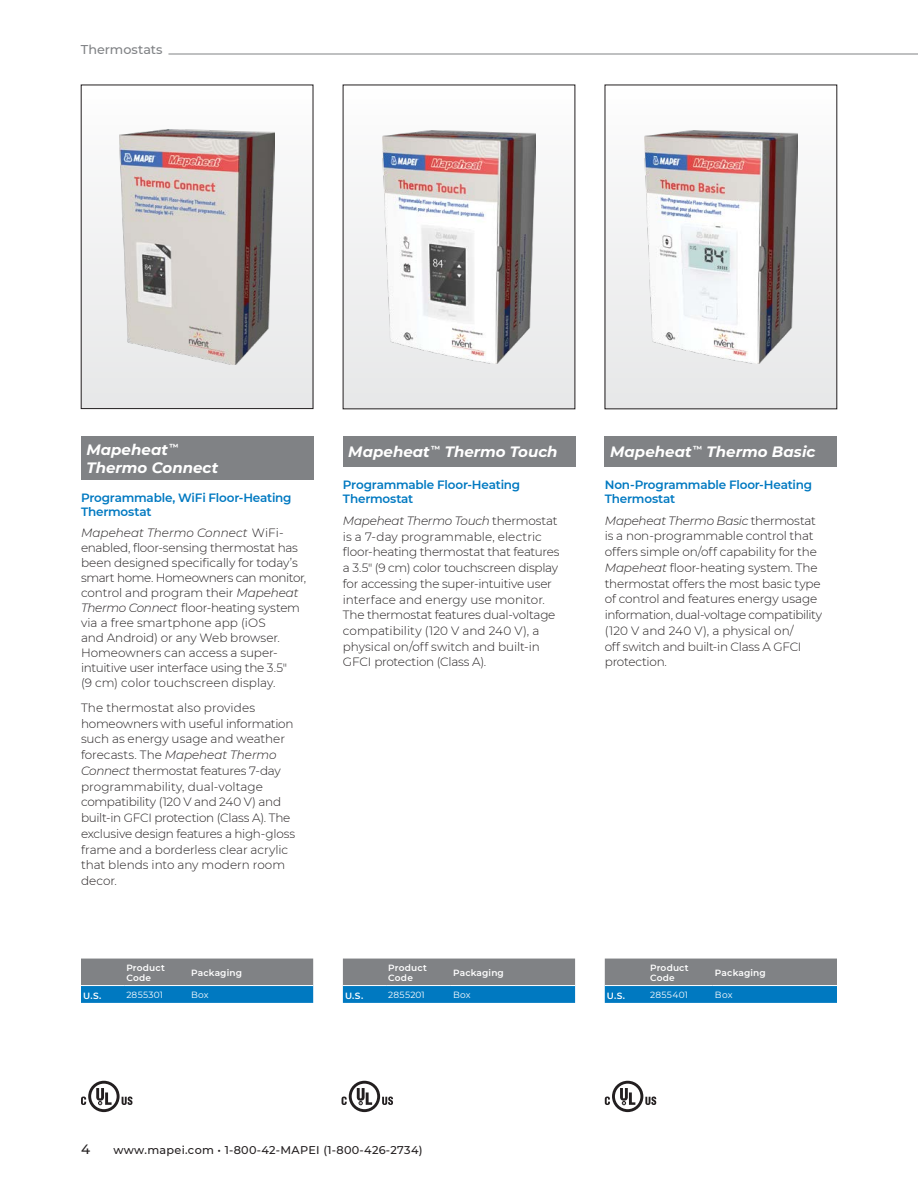
<style>
.page{position:relative;width:918px;height:1188px;background:#fff}
.page>*{position:absolute;margin:0;border:0;box-sizing:border-box;transform-origin:0 0}
.t1{font:italic 700 15px/18px "Montserrat";letter-spacing:.005em;color:#fff}
.t2{font:500 13.5px "Montserrat";color:#231f20}
.t3{font:500 12.75px "Montserrat";letter-spacing:-.005em;color:#808285}
.t4{font:300 12px/15.8px "Montserrat";letter-spacing:-.015em;color:#231f20}
.t5{font:600 12px/14.4px "Montserrat";letter-spacing:-.015em;color:#0079c1}
.t6{font:500 11.25px "Montserrat";letter-spacing:.025em;color:#231f20}
.t7{font:600 9px/10.5px "Montserrat";letter-spacing:.02em;color:#fff}
.t8{font:9px "Montserrat";letter-spacing:.03em;color:#fff}
.s1{font-style:italic}
</style>
<div class="page">
<div style="left:81px;top:85px;width:232px;height:324px;background:linear-gradient(to right,#f2f2f3,#f2f2f3)"></div>
<img style="left:120px;top:129px;width:154px;height:235px">
<div style="left:81px;top:436px;width:232px;height:43px;background:#808285"></div>
<div style="left:343px;top:436px;width:232px;height:30px;background:#808285"></div>
<div style="left:605px;top:436px;width:232px;height:30px;background:#808285"></div>
<svg style="left:81px;top:959px;width:232px;height:44px;background:#4e7e9c"></svg>
<hr style="left:81px;top:985px;width:43px;height:1px;background:#fff">
<hr style="left:124px;top:985px;width:65px;height:1px;background:#fff">
<hr style="left:189px;top:985px;width:124px;height:1px;background:#fff">
<svg style="left:343px;top:959px;width:232px;height:44px;background:#4e7e9c"></svg>
<hr style="left:343px;top:985px;width:43px;height:1px;background:#fff">
<hr style="left:386px;top:985px;width:65px;height:1px;background:#fff">
<hr style="left:451px;top:985px;width:124px;height:1px;background:#fff">
<svg style="left:605px;top:959px;width:232px;height:44px;background:#4e7e9c"></svg>
<hr style="left:605px;top:985px;width:43px;height:1px;background:#fff">
<hr style="left:648px;top:985px;width:65px;height:1px;background:#fff">
<hr style="left:713px;top:985px;width:124px;height:1px;background:#fff">
<svg style="left:81px;top:1081px;width:51px;height:31px"></svg>
<svg style="left:342px;top:1081px;width:51px;height:31px"></svg>
<svg style="left:605px;top:1081px;width:51px;height:31px"></svg>
<div style="left:605px;top:85px;width:232px;height:324px;background:linear-gradient(to right,#f2f2f3,#f1f2f2)"></div>
<img style="left:644px;top:130px;width:153px;height:233px">
<div style="left:343px;top:85px;width:232px;height:324px;background:linear-gradient(to right,#f2f2f3,#f1f2f2)"></div>
<img style="left:383px;top:130px;width:152px;height:233px">
<hr style="left:168px;top:54px;width:750px;height:1px;background:#808285">
<p class="t3" style="left:81px;top:41px;width:83px">Thermostats</p>
<p class="t1" style="left:86px;top:440px;width:133px">Mapeheat <sup>™<br></sup>Thermo Connect</p>
<p class="t1" style="left:348px;top:442px;width:211px">Mapeheat <sup>™</sup> Thermo Touch</p>
<p class="t1" style="left:610px;top:442px;width:207px">Mapeheat <sup>™</sup> Thermo Basic</p>
<p class="t5" style="left:81px;top:490px;width:212px">Programmable, WiFi Floor-Heating<br>Thermostat</p>
<p class="t4" style="left:81px;top:525px;width:227px;line-height:15px"><span class="s1">Mapeheat Thermo Connect</span> WiFi&shy;enabled, floor-sensing thermostat has been designed specifically for today’s smart home. Homeowners can monitor, control and program their <span class="s1">Mapeheat Thermo Connect</span> floor-heating system via a free smartphone app (iOS<br>and Android) or any Web browser.<br>Homeowners can access a super&shy;intuitive user interface using the 3.5"<br>(9 cm) color touchscreen display.</p>
<p class="t4" style="left:81px;top:699px;width:216px">The thermostat also provides homeowners with useful information such as energy usage and weather forecasts. The <span class="s1">Mapeheat Thermo<br>Connect</span> thermostat features 7-day programmability, dual-voltage compatibility (120 V and 240 V) and built-in GFCI protection (Class A). The exclusive design features a high-gloss frame and a borderless clear acrylic that blends into any modern room decor.</p>
<p class="t7" style="left:126px;top:962px;width:40px">Product<br>Code</p>
<p class="t7" style="left:191px;top:967px;width:52px">Packaging</p>
<p class="t7" style="left:83px;top:990px;width:20px">U.S.</p>
<p class="t8" style="left:126px;top:988px;width:38px">2855301</p>
<p class="t8" style="left:191px;top:988px;width:19px">Box</p>
<p class="t5" style="left:343px;top:477px;width:179px">Programmable Floor-Heating<br>Thermostat</p>
<p class="t4" style="left:343px;top:512px;width:218px"><span class="s1">Mapeheat Thermo Touch</span> thermostat is a 7-day programmable, electric floor-heating thermostat that features a 3.5" (9 cm) color touchscreen display for accessing the super-intuitive user interface and energy use monitor.<br>The thermostat features dual-voltage compatibility (120 V and 240 V), a physical on/off switch and built-in GFCI protection (Class A).</p>
<p class="t7" style="left:388px;top:962px;width:40px">Product<br>Code</p>
<p class="t7" style="left:453px;top:967px;width:52px">Packaging</p>
<p class="t7" style="left:345px;top:990px;width:20px">U.S.</p>
<p class="t8" style="left:388px;top:988px;width:38px">2855201</p>
<p class="t8" style="left:453px;top:988px;width:19px">Box</p>
<p class="t5" style="left:605px;top:477px;width:209px">Non-Programmable Floor-Heating<br>Thermostat</p>
<p class="t4" style="left:605px;top:512px;width:219px"><span class="s1">Mapeheat Thermo Basic</span> thermostat is a non-programmable control that offers simple on/off capability for the <span class="s1">Mapeheat</span> floor-heating system. The thermostat offers the most basic type of control and features energy usage information, dual-voltage compatibility (120 V and 240 V), a physical on/<br>off switch and built-in Class A GFCI protection.</p>
<p class="t7" style="left:650px;top:962px;width:40px">Product<br>Code</p>
<p class="t7" style="left:715px;top:967px;width:52px">Packaging</p>
<p class="t7" style="left:607px;top:990px;width:20px">U.S.</p>
<p class="t8" style="left:650px;top:988px;width:39px">2855401</p>
<p class="t8" style="left:715px;top:988px;width:19px">Box</p>
<p class="t2" style="left:81px;top:1140px;width:11px">4</p>
<p class="t6" style="left:113px;top:1142px;width:311px">www.mapei.com • 1-800-42-MAPEI (1-800-426-2734)</p>
</div>
